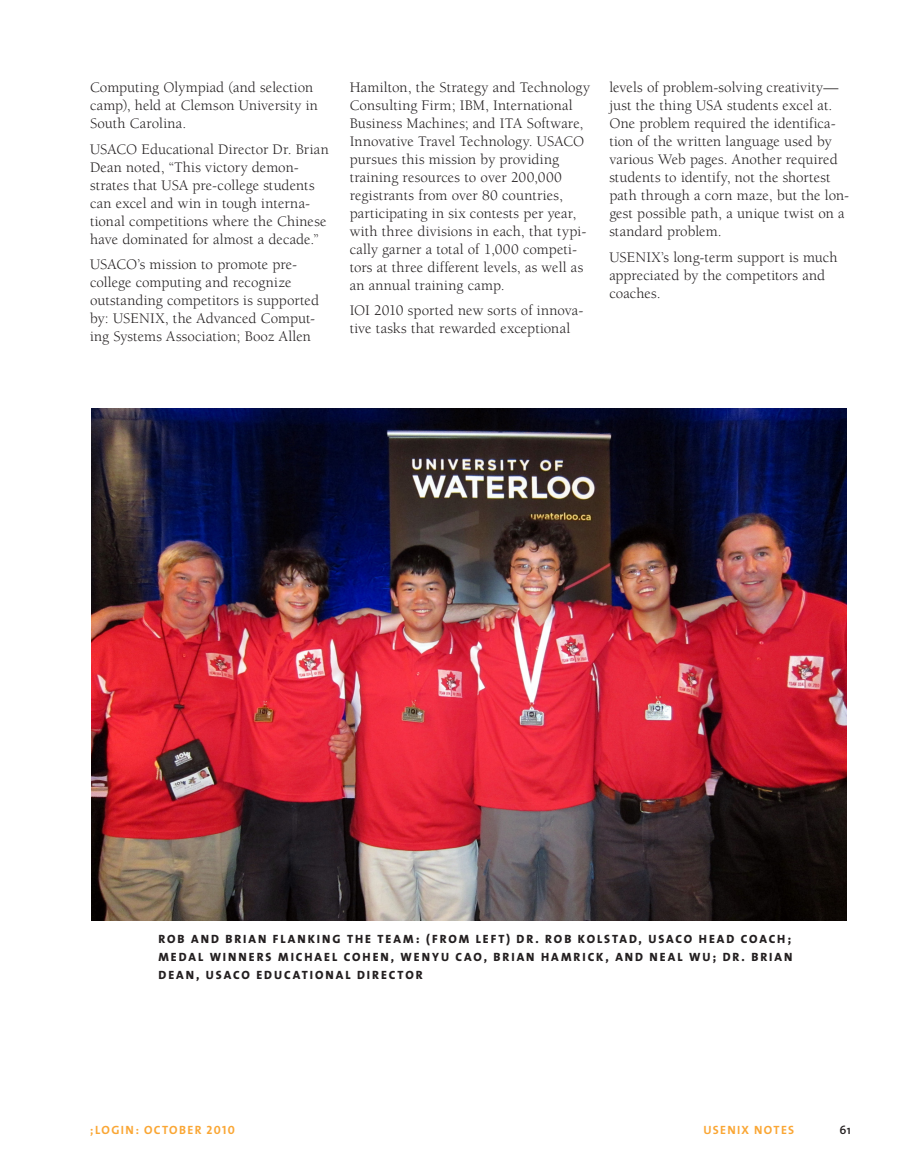
<style>
.page{position:relative;width:905px;height:1175px;background:#fff}
.page>*{position:absolute;margin:0;border:0;box-sizing:border-box;transform-origin:0 0}
.Notes_Body{font:15px/18px "Berkeley";letter-spacing:.005em;color:#231f20}
.Figcap{font:12px/18px "The Mix Extra Bold Caps";letter-spacing:.165em;color:#231f20;text-align:justify}
.Recto{font:12px "The Mix Bold Caps";letter-spacing:.11em;color:#faa634}
.Recto-2{font:600 12px "The Mix";color:#231f20}
</style>
<div class="page">
<img style="left:92px;top:409px;width:754px;height:511px">
<p class="Notes_Body" style="left:90px;top:79px;width:229px">Computing Olympiad (and selection camp), held at Clemson University in<br>South Carolina.</p>
<p class="Notes_Body" style="left:90px;top:140px;width:240px">USACO Educational Director Dr. Brian Dean noted, “This victory demon&shy;strates that USA pre-college students can excel and win in tough interna&shy;tional competitions where the Chinese have dominated for almost a decade.”</p>
<p class="Notes_Body" style="left:90px;top:256px;width:230px">USACO’s mission to promote pre&shy;college computing and recognize outstanding competitors is supported by: USENIX, the Advanced Comput&shy;ing Systems Association; Booz Allen</p>
<p class="Notes_Body" style="left:350px;top:78px;width:242px">Hamilton, the Strategy and Technology Consulting Firm; IBM, International Business Machines; and ITA Software, Innovative Travel Technology. USACO pursues this mission by providing training resources to over 200,000 registrants from over 80 countries, participating in six contests per year, with three divisions in each, that typi&shy;cally garner a total of 1,000 competi&shy;tors at three different levels, as well as an annual training camp.</p>
<p class="Notes_Body" style="left:350px;top:302px;width:235px">IOI 2010 sported new sorts of innova&shy;tive tasks that rewarded exceptional</p>
<p class="Notes_Body" style="left:609px;top:79px;width:241px">levels of problem-solving creativity— just the thing USA students excel at.<br>One problem required the identifica&shy;tion of the written language used by various Web pages. Another required students to identify, not the shortest path through a corn maze, but the lon&shy;gest possible path, a unique twist on a standard problem.</p>
<p class="Notes_Body" style="left:609px;top:248px;width:230px">USENIX’s long-term support is much appreciated by the competitors and coaches.</p>
<p class="Figcap" style="left:158px;top:929px;width:635px">ROB AND BRIAN FLANKING THE TEAM: (FROM LEFT) DR. ROB KOLSTAD, USACO HEAD COACH; MEDAL WINNERS MICHAEL COHEN, WENYU CAO, BRIAN HAMRICK, AND NEAL WU; DR. BRIAN DEAN, USACO EDUCATIONAL DIRECTOR</p>
<p class="Recto" style="left:90px;top:1120px;width:146px">;LOGIN: OCTOBER 2010</p>
<p class="Recto" style="left:703px;top:1120px;width:92px">USENIX NOTES</p>
<p class="Recto-2" style="left:839px;top:1120px;width:13px">61</p>
</div>
